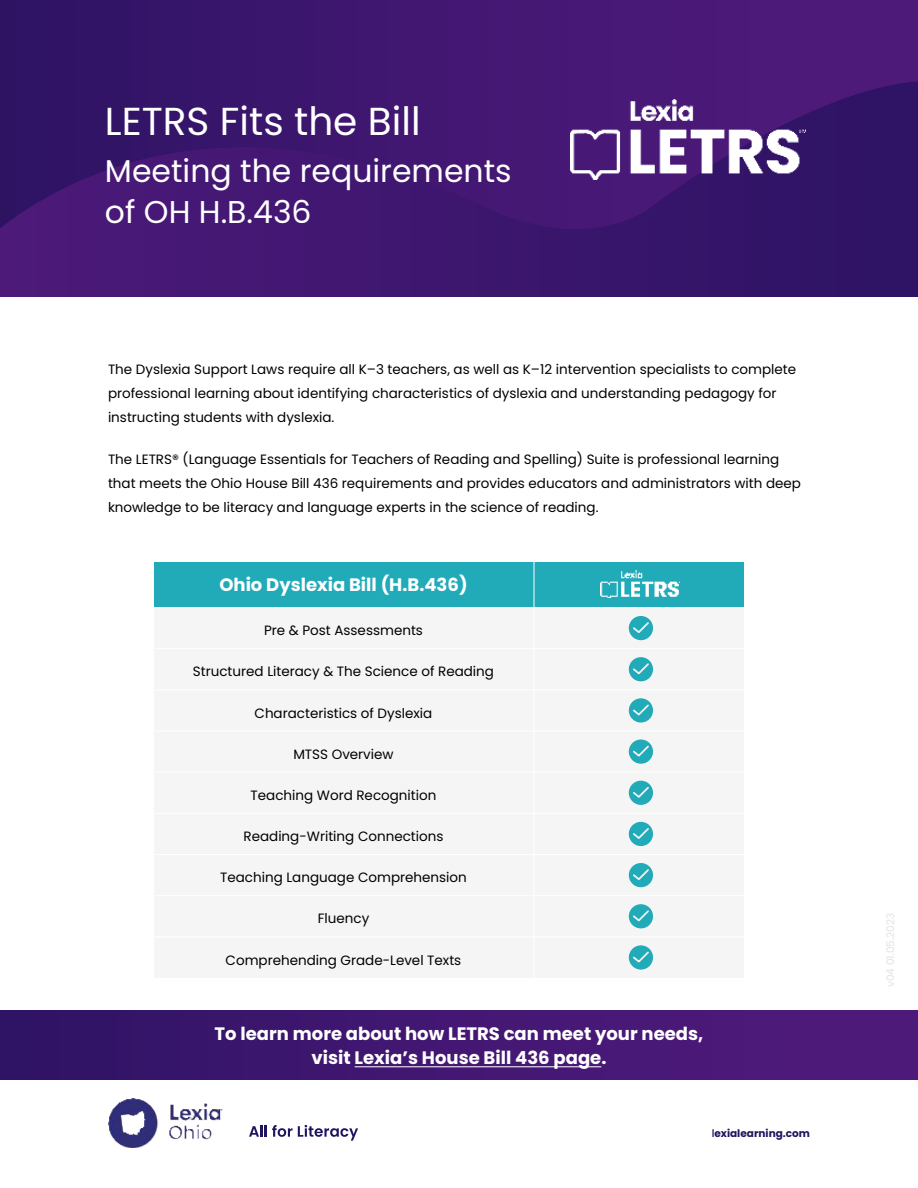
<style>
.page{position:relative;width:918px;height:1188px;background:#fff}
.page>*{position:absolute;margin:0;border:0;box-sizing:border-box;transform-origin:0 0}
.t1{font:39px "Poppins";color:#fff}
.t2{font:31.5px/40.5px "Poppins";color:#fff}
.t3{font:700 18px/24px "Poppins";color:#fff;text-align:center}
.t4{font:13.5px/24px "Poppins";color:#000}
.t5{font:700 10.5px "Poppins";color:#21145f}
.t6{font:10.5px "Poppins";color:#e5e2e4}
.s1{font-weight:500}
</style>
<div class="page">
<svg style="left:249px;top:1125px;width:109px;height:16px"></svg>
<div style="left:0;top:1010px;width:918px;height:70px;background:linear-gradient(to right,#301465,#521b7d)"></div>
<div style="left:154px;top:562px;width:590px;height:46px;background:#21abb9"></div>
<div style="left:154px;top:608px;width:590px;height:370px;background:#f5f5f5"></div>
<div style="left:0;top:0;width:918px;height:297px;background:linear-gradient(to right,#2f1365,#521b7d)"></div>
<svg style="left:0;top:81px;width:918px;height:216px;background:#3c166e"></svg>
<hr style="left:355px;top:1066px;width:246px;height:1px;background:#fff">
<img style="left:600px;top:571px;width:79px;height:27px">
<div style="left:629px;top:616px;width:24px;height:24px;background:#21abb9;border-radius:50%"></div>
<svg style="left:631px;top:620px;width:20px;height:13px"></svg>
<div style="left:629px;top:657px;width:24px;height:24px;background:#21abb9;border-radius:50%"></div>
<svg style="left:633px;top:662px;width:18px;height:13px"></svg>
<svg style="left:629px;top:698px;width:24px;height:25px"></svg>
<svg style="left:631px;top:703px;width:20px;height:14px"></svg>
<svg style="left:629px;top:739px;width:24px;height:25px"></svg>
<svg style="left:631px;top:744px;width:20px;height:14px"></svg>
<div style="left:629px;top:781px;width:24px;height:24px;background:#21abb9;border-radius:50%"></div>
<svg style="left:631px;top:785px;width:20px;height:13px"></svg>
<div style="left:629px;top:822px;width:24px;height:24px;background:#21abb9;border-radius:50%"></div>
<svg style="left:631px;top:826px;width:20px;height:13px"></svg>
<div style="left:629px;top:863px;width:24px;height:24px;background:#21abb9;border-radius:50%"></div>
<svg style="left:633px;top:868px;width:18px;height:12px"></svg>
<div style="left:629px;top:904px;width:24px;height:24px;background:#21abb9;border-radius:50%"></div>
<svg style="left:631px;top:909px;width:20px;height:13px"></svg>
<svg style="left:629px;top:945px;width:24px;height:25px"></svg>
<svg style="left:631px;top:950px;width:20px;height:14px"></svg>
<hr style="left:534px;top:562px;width:1px;height:416px;background:#fff">
<hr style="left:154px;top:648px;width:590px;height:1px;background:#fff">
<hr style="left:154px;top:689px;width:590px;height:1px;background:#fff">
<hr style="left:154px;top:731px;width:590px;height:1px;background:#fff">
<hr style="left:154px;top:772px;width:590px;height:1px;background:#fff">
<hr style="left:154px;top:813px;width:590px;height:1px;background:#fff">
<hr style="left:154px;top:854px;width:590px;height:1px;background:#fff">
<hr style="left:154px;top:895px;width:590px;height:1px;background:#fff">
<hr style="left:154px;top:937px;width:590px;height:1px;background:#fff">
<img style="left:571px;top:100px;width:234px;height:80px">
<img style="left:108px;top:1098px;width:114px;height:49px">
<h1 class="t1" style="left:105px;top:99px;width:317px">LETRS Fits the Bill</h1>
<h2 class="t2" style="left:105px;top:152px;width:408px">Meeting the requirements of OH H.B.436</h2>
<p class="t4" style="left:108px;top:357px;width:690px">The Dyslexia Support Laws require all K–3 teachers, as well as K–12 intervention specialists to complete professional learning about identifying characteristics of dyslexia and understanding pedagogy for instructing students with dyslexia.</p>
<p class="t4" style="left:108px;top:447px;width:695px">The LETRS® (Language Essentials for Teachers of Reading and Spelling) Suite is professional learning that meets the Ohio House Bill 436 requirements and provides educators and administrators with deep knowledge to be literacy and language experts in the science of reading.</p>
<h3 class="t3" style="left:219px;top:574px;width:250px">Ohio Dyslexia Bill (H.B.436)</h3>
<p class="t4" style="left:264px;top:619px;width:160px">Pre &amp; Post Assessments</p>
<p class="t4" style="left:193px;top:660px;width:303px">Structured Literacy &amp; The Science of Reading</p>
<p class="t4" style="left:255px;top:701px;width:179px">Characteristics of Dyslexia</p>
<p class="t4" style="left:293px;top:742px;width:102px">MTSS Overview</p>
<p class="t4" style="left:251px;top:783px;width:187px">Teaching Word Recognition</p>
<p class="t4" style="left:244px;top:825px;width:201px">Reading-Writing Connections</p>
<p class="t4" style="left:220px;top:866px;width:248px">Teaching Language Comprehension</p>
<p class="t4" style="left:318px;top:907px;width:53px">Fluency</p>
<p class="t4" style="left:226px;top:948px;width:237px">Comprehending Grade-Level Texts</p>
<h3 class="t3" style="left:215px;top:1022px;width:490px">To learn more about how LETRS can meet your needs, visit Lexia’s House Bill 436 page.</h3>
<p class="t5" style="left:712px;top:1128px;width:100px"><span class="s1">l</span>exialearning.com</p>
<p class="t6" style="left:884px;top:987px;width:76px;rotate:-90deg">v04 01.05.2023</p>
</div>
